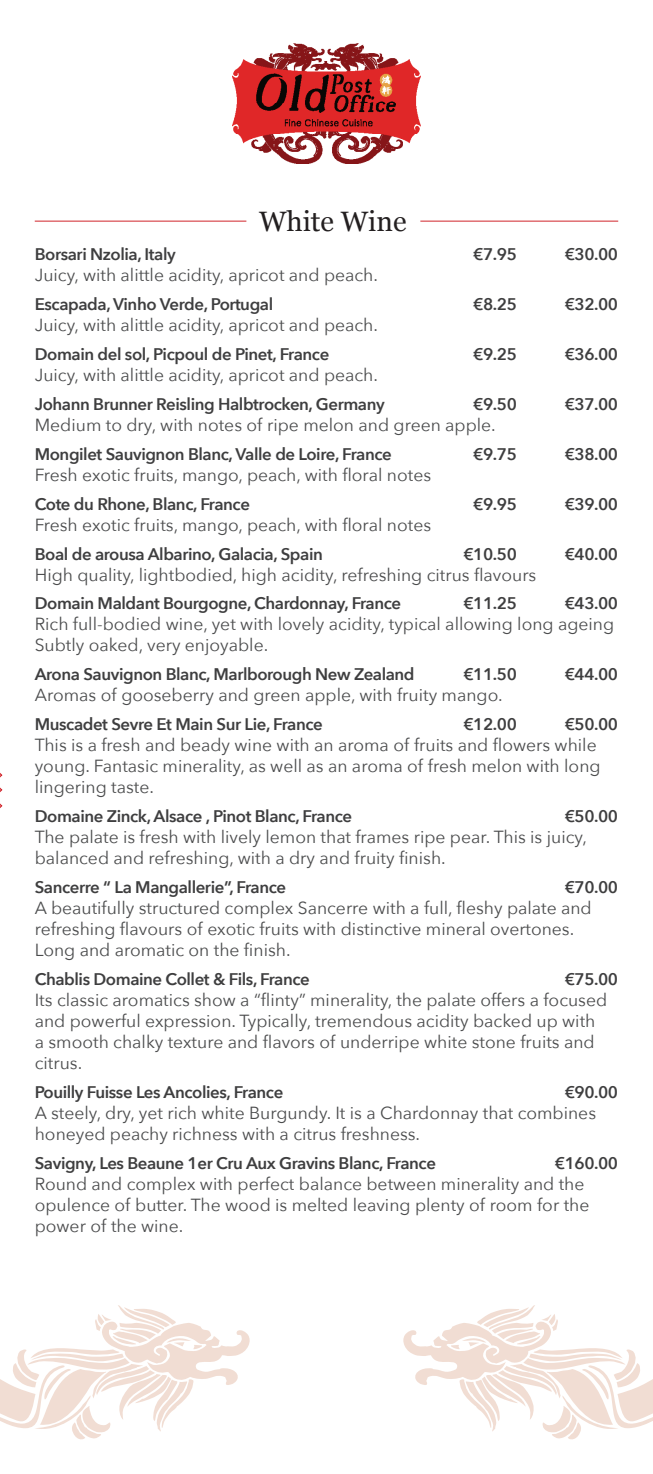
<style>
.page{position:relative;width:653px;height:1474px;background:#fff}
.page>*{position:absolute;margin:0;border:0;box-sizing:border-box;transform-origin:0 0}
.t1{font:28px "Georgia";color:#231f20}
.t2{font:17.5px/21px "Avenir Next";color:#4b4c4d}
.t3{font:600 16.8px "Avenir Next";letter-spacing:-.025em;color:#3e3e3f}
</style>
<div class="page">
<img style="left:250px;top:43px;width:170px;height:121px">
<svg style="left:0;top:59px;width:250px;height:1381px"></svg>
<svg style="left:403px;top:1305px;width:249px;height:135px"></svg>
<hr style="left:35px;top:221px;width:583px;height:1px;background:#d1232a">
<div style="left:246px;top:213px;width:174px;height:16px;background:#fff"></div>
<h1 class="t1" style="left:259px;top:201px;width:149px">White Wine</h1>
<p class="t3" style="left:35px;top:240px;width:142px">Borsari Nzolia, Italy</p>
<p class="t3" style="left:473px;top:240px;width:45px">€7.95</p>
<p class="t3" style="left:564px;top:240px;width:55px">€30.00</p>
<p class="t2" style="left:35px;top:264px;width:344px">Juicy, with alittle acidity, apricot and peach.</p>
<p class="t3" style="left:35px;top:290px;width:240px">Escapada, Vinho Verde, Portugal</p>
<p class="t3" style="left:473px;top:290px;width:45px">€8.25</p>
<p class="t3" style="left:564px;top:290px;width:55px">€32.00</p>
<p class="t2" style="left:35px;top:314px;width:344px">Juicy, with alittle acidity, apricot and peach.</p>
<p class="t3" style="left:35px;top:340px;width:296px">Domain del sol, Picpoul de Pinet, France</p>
<p class="t3" style="left:473px;top:340px;width:45px">€9.25</p>
<p class="t3" style="left:564px;top:340px;width:55px">€36.00</p>
<p class="t2" style="left:35px;top:364px;width:344px">Juicy, with alittle acidity, apricot and peach.</p>
<p class="t3" style="left:35px;top:389px;width:351px">Johann Brunner Reisling Halbtrocken, Germany</p>
<p class="t3" style="left:473px;top:389px;width:45px">€9.50</p>
<p class="t3" style="left:564px;top:389px;width:55px">€37.00</p>
<p class="t2" style="left:35px;top:413px;width:462px">Medium to dry, with notes of ripe melon and green apple.</p>
<p class="t3" style="left:35px;top:439px;width:358px">Mongilet Sauvignon Blanc, Valle de Loire, France</p>
<p class="t3" style="left:473px;top:439px;width:45px">€9.75</p>
<p class="t3" style="left:564px;top:439px;width:55px">€38.00</p>
<p class="t2" style="left:35px;top:463px;width:397px">Fresh exotic fruits, mango, peach, with floral notes</p>
<p class="t3" style="left:35px;top:489px;width:217px">Cote du Rhone, Blanc, France</p>
<p class="t3" style="left:473px;top:489px;width:45px">€9.95</p>
<p class="t3" style="left:564px;top:489px;width:55px">€39.00</p>
<p class="t2" style="left:35px;top:513px;width:397px">Fresh exotic fruits, mango, peach, with floral notes</p>
<p class="t3" style="left:35px;top:539px;width:289px">Boal de arousa Albarino, Galacia, Spain</p>
<p class="t3" style="left:463px;top:539px;width:55px">€10.50</p>
<p class="t3" style="left:564px;top:539px;width:55px">€40.00</p>
<p class="t2" style="left:35px;top:563px;width:503px">High quality, lightbodied, high acidity, refreshing citrus flavours</p>
<p class="t3" style="left:35px;top:589px;width:368px">Domain Maldant Bourgogne, Chardonnay, France</p>
<p class="t3" style="left:463px;top:589px;width:55px">€11.25</p>
<p class="t3" style="left:564px;top:589px;width:55px">€43.00</p>
<p class="t2" style="left:35px;top:613px;width:580px">Rich full-bodied wine, yet with lovely acidity, typical allowing long ageing<br>Subtly oaked, very enjoyable.</p>
<p class="t3" style="left:35px;top:660px;width:381px">Arona Sauvignon Blanc, Marlborough New Zealand</p>
<p class="t3" style="left:463px;top:660px;width:55px">€11.50</p>
<p class="t3" style="left:564px;top:660px;width:55px">€44.00</p>
<p class="t2" style="left:35px;top:684px;width:469px">Aromas of gooseberry and green apple, with fruity mango.</p>
<p class="t3" style="left:35px;top:710px;width:289px">Muscadet Sevre Et Main Sur Lie, France</p>
<p class="t3" style="left:463px;top:710px;width:55px">€12.00</p>
<p class="t3" style="left:564px;top:710px;width:55px">€50.00</p>
<p class="t2" style="left:35px;top:733px;width:567px">This is a fresh and beady wine with an aroma of fruits and flowers while young. Fantasic minerality, as well as an aroma of fresh melon with long lingering taste.</p>
<p class="t3" style="left:35px;top:801px;width:319px">Domaine Zinck, Alsace , Pinot Blanc, France</p>
<p class="t3" style="left:564px;top:801px;width:55px">€50.00</p>
<p class="t2" style="left:35px;top:825px;width:553px">The palate is fresh with lively lemon that frames ripe pear. This is juicy, balanced and refreshing, with a dry and fruity finish.</p>
<p class="t3" style="left:35px;top:872px;width:253px">Sancerre “ La Mangallerie”, France</p>
<p class="t3" style="left:564px;top:872px;width:55px">€70.00</p>
<p class="t2" style="left:35px;top:896px;width:558px">A beautifully structured complex Sancerre with a full, fleshy palate and refreshing flavours of exotic fruits with distinctive mineral overtones.<br>Long and aromatic on the finish.</p>
<p class="t3" style="left:35px;top:964px;width:276px">Chablis Domaine Collet &amp; Fils, France</p>
<p class="t3" style="left:564px;top:964px;width:55px">€75.00</p>
<p class="t2" style="left:35px;top:988px;width:573px">Its classic aromatics show a “flinty” minerality, the palate offers a focused and powerful expression. Typically, tremendous acidity backed up with a smooth chalky texture and flavors of underripe white stone fruits and citrus.</p>
<p class="t3" style="left:35px;top:1077px;width:250px">Pouilly Fuisse Les Ancolies, France</p>
<p class="t3" style="left:564px;top:1077px;width:55px">€90.00</p>
<p class="t2" style="left:35px;top:1101px;width:562px">A steely, dry, yet rich white Burgundy. It is a Chardonnay that combines honeyed peachy richness with a citrus freshness.</p>
<p class="t3" style="left:35px;top:1148px;width:402px">Savigny, Les Beaune 1er Cru Aux Gravins Blanc, France</p>
<p class="t3" style="left:554px;top:1148px;width:65px">€160.00</p>
<p class="t2" style="left:35px;top:1172px;width:556px">Round and complex with perfect balance between minerality and the opulence of butter. The wood is melted leaving plenty of room for the power of the wine.</p>
</div>
